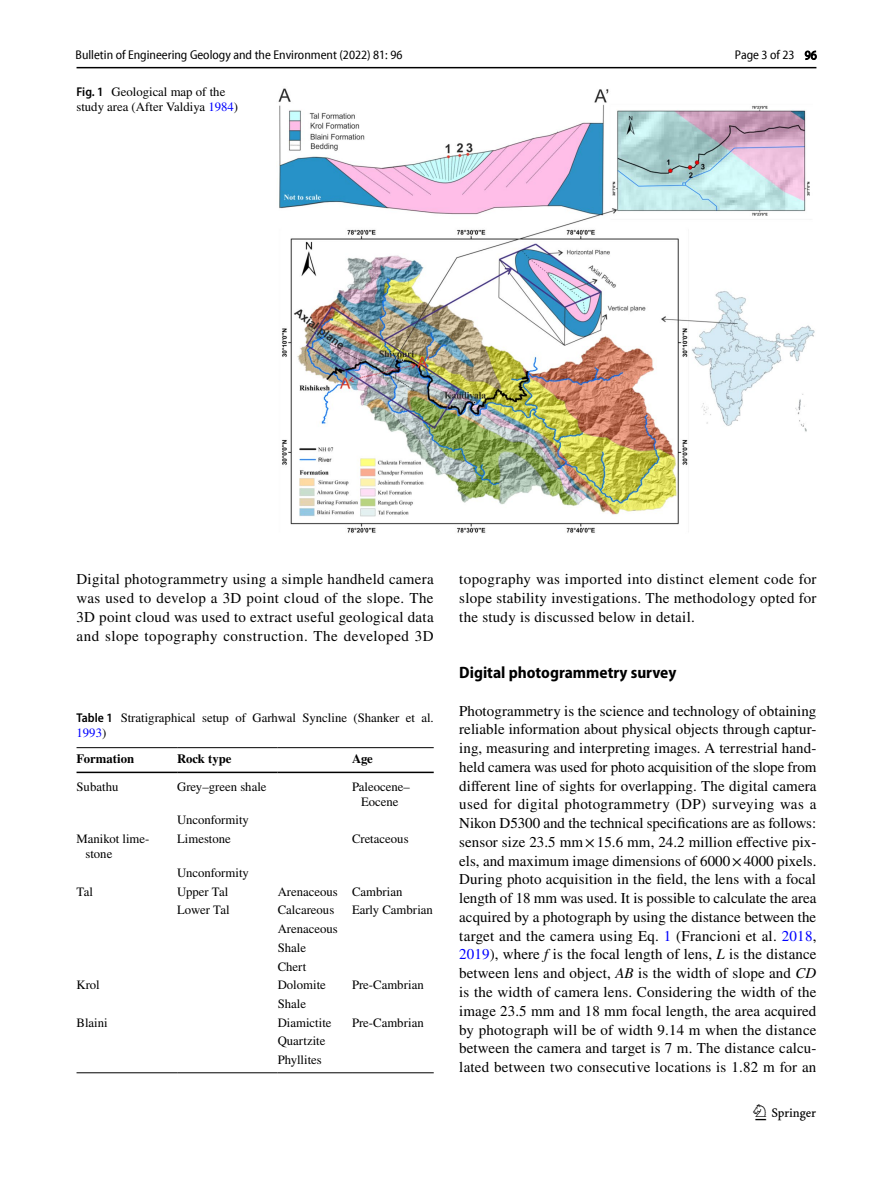
<style>
.page{position:relative;width:893px;height:1187px;background:#fff}
.page>*{position:absolute;margin:0;border:0;box-sizing:border-box;transform-origin:0 0}
.t1{font:22.5px "Springnew Regular 3";color:#000}
.t2{font:700 semi-condensed 16.5px "Myriad Pro";color:#000}
.t3{font:15px/18.8px "STIX";letter-spacing:.02em;color:#000;text-align:justify}
.t4{font:12.75px/15px "STIX";color:#000}
.t5{font:semi-condensed 12.75px "Myriad Pro Unic";color:#000}
.t6{font:700 12.75px "STIX";color:#000}
.s1{font-family:"Myriad Pro";font-weight:600;font-stretch:semi-condensed}
.s2{color:#00f}
.s3{font-style:italic}
</style>
<div class="page">
<hr style="left:77px;top:67px;width:739px;height:1px;background:#000">
<img style="left:278px;top:88px;width:537px;height:445px">
<hr style="left:77px;top:747px;width:100px;height:1px;background:#000">
<hr style="left:77px;top:771px;width:100px;height:2px;background:#000">
<hr style="left:177px;top:747px;width:101px;height:1px;background:#000">
<hr style="left:278px;top:747px;width:74px;height:1px;background:#000">
<hr style="left:177px;top:771px;width:101px;height:2px;background:#000">
<hr style="left:278px;top:771px;width:74px;height:2px;background:#000">
<hr style="left:352px;top:747px;width:82px;height:1px;background:#000">
<hr style="left:352px;top:771px;width:82px;height:2px;background:#000">
<hr style="left:77px;top:1072px;width:100px;height:1px;background:#000">
<hr style="left:177px;top:1072px;width:101px;height:1px;background:#000">
<hr style="left:352px;top:1072px;width:82px;height:1px;background:#000">
<hr style="left:278px;top:1072px;width:74px;height:1px;background:#000">
<p class="t5" style="left:76px;top:50px;width:328px">Bulletin of Engineering Geology and the Environment (2022) 81: 96</p>
<p class="t5" style="left:735px;top:50px;width:83px">Page 3 of 23 96</p>
<p class="t4" style="left:77px;top:85px;width:163px"><span class="s1">Fig. 1</span> Geological map of the study area (After Valdiya <span class="s2">1984</span>)</p>
<p class="t3" style="left:77px;top:571px;width:359px">Digital photogrammetry using a simple handheld camera was used to develop a 3D point cloud of the slope. The 3D point cloud was used to extract useful geological data and slope topography construction. The developed 3D</p>
<p class="t3" style="left:459px;top:571px;width:359px">topography was imported into distinct element code for slope stability investigations. The methodology opted for the study is discussed below in detail.</p>
<p class="t2" style="left:459px;top:663px;width:219px">Digital photogrammetry survey</p>
<p class="t3" style="left:459px;top:702px;width:359px">Photogrammetry is the science and technology of obtaining reliable information about physical objects through captur&shy;ing, measuring and interpreting images. A terrestrial hand&shy;held camera was used for photo acquisition of the slope from different line of sights for overlapping. The digital camera used for digital photogrammetry (DP) surveying was a Nikon D5300 and the technical specifications are as follows: sensor size 23.5 mm×15.6 mm, 24.2 million effective pix&shy;els, and maximum image dimensions of 6000×4000 pixels.<br>During photo acquisition in the field, the lens with a focal length of 18 mm was used. It is possible to calculate the area acquired by a photograph by using the distance between the target and the camera using Eq. <span class="s2">1</span> (Francioni et al. <span class="s2">2018</span>, <span class="s2">2019</span>), where <span class="s3">f</span> is the focal length of lens, <span class="s3">L</span> is the distance between lens and object, <span class="s3">AB</span> is the width of slope and <span class="s3">CD </span>is the width of camera lens. Considering the width of the image 23.5 mm and 18 mm focal length, the area acquired by photograph will be of width 9.14 m when the distance between the camera and target is 7 m. The distance calcu&shy;lated between two consecutive locations is 1.82 m for an</p>
<p class="t4" style="left:77px;top:711px;width:359px"><span class="s1">Table 1</span> Stratigraphical setup of Garhwal Syncline (Shanker et al.<br><span class="s2">1993</span>)</p>
<p class="t6" style="left:77px;top:750px;width:59px">Formation</p>
<p class="t6" style="left:177px;top:750px;width:56px">Rock type</p>
<p class="t6" style="left:352px;top:750px;width:22px">Age</p>
<p class="t4" style="left:77px;top:779px;width:43px">Subathu</p>
<p class="t4" style="left:177px;top:779px;width:91px">Grey–green shale</p>
<p class="t4" style="left:352px;top:779px;width:59px;text-align:center">Paleocene–<br>Eocene</p>
<p class="t4" style="left:177px;top:813px;width:73px">Unconformity</p>
<p class="t4" style="left:86px;top:832px;width:65px;text-indent:-9px">Manikot lime&shy;stone</p>
<p class="t4" style="left:177px;top:832px;width:55px">Limestone</p>
<p class="t4" style="left:352px;top:832px;width:58px">Cretaceous</p>
<p class="t4" style="left:177px;top:865px;width:73px">Unconformity</p>
<p class="t4" style="left:77px;top:884px;width:18px">Tal</p>
<p class="t4" style="left:177px;top:884px;width:53px">Upper Tal</p>
<p class="t4" style="left:278px;top:884px;width:126px">Arenaceous Cambrian</p>
<p class="t4" style="left:177px;top:903px;width:54px">Lower Tal</p>
<p class="t4" style="left:278px;top:903px;width:58px">Calcareous</p>
<p class="t4" style="left:352px;top:903px;width:82px">Early Cambrian</p>
<p class="t4" style="left:278px;top:920px;width:62px;line-height:18.8px">Arenaceous<br>Shale<br>Chert</p>
<p class="t4" style="left:77px;top:978px;width:25px">Krol</p>
<p class="t4" style="left:278px;top:978px;width:50px">Dolomite</p>
<p class="t4" style="left:352px;top:978px;width:73px">Pre-Cambrian</p>
<p class="t4" style="left:278px;top:997px;width:30px">Shale</p>
<p class="t4" style="left:77px;top:1015px;width:33px">Blaini</p>
<p class="t4" style="left:278px;top:1015px;width:55px">Diamictite</p>
<p class="t4" style="left:352px;top:1015px;width:73px">Pre-Cambrian</p>
<p class="t4" style="left:278px;top:1032px;width:49px;line-height:18.8px">Quartzite<br>Phyllites</p>
<h1 class="t1" style="left:755px;top:1104px;width:62px">1 3</h1>
</div>
